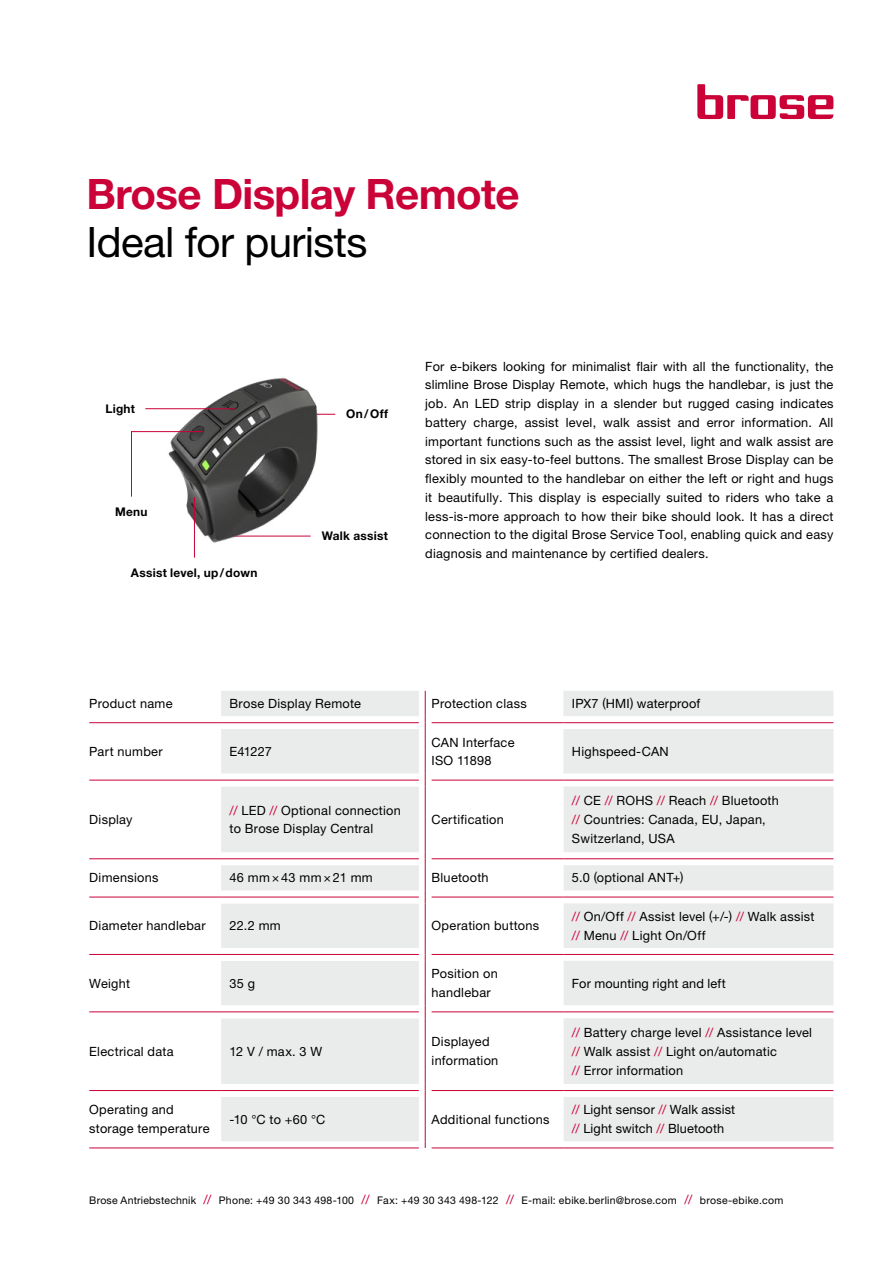
<style>
.page{position:relative;width:893px;height:1263px;background:#fff}
.page>*{position:absolute;margin:0;border:0;box-sizing:border-box;transform-origin:0 0}
.t1{font:700 42px/48px "Helvetica Neue LT Pro";letter-spacing:-.015em;color:#ca0237}
.Fliesstext{font:12.75px/18.8px "Helvetica Neue LT Pro";letter-spacing:.02em;color:#000}
.Fliesstext-2{font:700 12px "Helvetica Neue LT Pro";letter-spacing:.025em;color:#000}
.t2{font:10.5px "Helvetica Neue LT Pro";letter-spacing:.025em;color:#000}
.s1{font-weight:400;color:#000}
.s2{color:#ca0237}
.s3{font-size:12.75px;color:#ca0237}
</style>
<div class="page">
<svg style="left:697px;top:84px;width:136px;height:35px"></svg>
<svg style="left:221px;top:691px;width:612px;height:25px;fill:#eaebeb"></svg>
<svg style="left:89px;top:716px;width:744px;height:432px;fill:#efebeb"></svg>
<hr style="left:89px;top:780px;width:132px;height:1px;background:#ca0237">
<hr style="left:221px;top:780px;width:198px;height:1px;background:#ca0237">
<hr style="left:89px;top:858px;width:132px;height:1px;background:#ca0237">
<hr style="left:221px;top:858px;width:198px;height:1px;background:#ca0237">
<hr style="left:89px;top:897px;width:132px;height:1px;background:#ca0237">
<hr style="left:221px;top:897px;width:198px;height:1px;background:#ca0237">
<hr style="left:89px;top:954px;width:132px;height:1px;background:#ca0237">
<hr style="left:221px;top:954px;width:198px;height:1px;background:#ca0237">
<hr style="left:432px;top:722px;width:131px;height:1px;background:#ca0237">
<hr style="left:432px;top:780px;width:131px;height:1px;background:#ca0237">
<hr style="left:432px;top:858px;width:131px;height:1px;background:#ca0237">
<hr style="left:89px;top:1011px;width:132px;height:1px;background:#ca0237">
<hr style="left:221px;top:1011px;width:198px;height:1px;background:#ca0237">
<hr style="left:89px;top:1090px;width:132px;height:1px;background:#ca0237">
<hr style="left:221px;top:1090px;width:198px;height:1px;background:#ca0237">
<hr style="left:89px;top:1148px;width:132px;height:1px;background:#ca0237">
<hr style="left:221px;top:1148px;width:198px;height:1px;background:#ca0237">
<hr style="left:432px;top:1148px;width:131px;height:1px;background:#ca0237">
<hr style="left:563px;top:1148px;width:270px;height:1px;background:#ca0237">
<hr style="left:89px;top:722px;width:132px;height:1px;background:#ca0237">
<hr style="left:221px;top:722px;width:198px;height:1px;background:#ca0237">
<hr style="left:563px;top:722px;width:270px;height:1px;background:#ca0237">
<hr style="left:563px;top:780px;width:270px;height:1px;background:#ca0237">
<hr style="left:563px;top:858px;width:270px;height:1px;background:#ca0237">
<hr style="left:432px;top:897px;width:131px;height:1px;background:#ca0237">
<hr style="left:563px;top:897px;width:270px;height:1px;background:#ca0237">
<hr style="left:432px;top:954px;width:131px;height:1px;background:#ca0237">
<hr style="left:563px;top:954px;width:270px;height:1px;background:#ca0237">
<hr style="left:432px;top:1011px;width:131px;height:1px;background:#ca0237">
<hr style="left:563px;top:1011px;width:270px;height:1px;background:#ca0237">
<hr style="left:432px;top:1090px;width:131px;height:1px;background:#ca0237">
<hr style="left:563px;top:1090px;width:270px;height:1px;background:#ca0237">
<svg style="left:425px;top:691px;width:1px;height:38px"></svg>
<hr style="left:425px;top:729px;width:1px;height:45px;background:#ca0237">
<svg style="left:425px;top:774px;width:1px;height:12px"></svg>
<hr style="left:425px;top:786px;width:1px;height:66px;background:#ca0237">
<svg style="left:425px;top:852px;width:1px;height:51px"></svg>
<hr style="left:425px;top:903px;width:1px;height:45px;background:#ca0237">
<svg style="left:425px;top:948px;width:1px;height:13px"></svg>
<hr style="left:425px;top:961px;width:1px;height:44px;background:#ca0237">
<svg style="left:425px;top:1005px;width:1px;height:13px"></svg>
<hr style="left:425px;top:1018px;width:1px;height:66px;background:#ca0237">
<svg style="left:425px;top:1084px;width:1px;height:13px"></svg>
<hr style="left:425px;top:1097px;width:1px;height:44px;background:#ca0237">
<img style="left:145px;top:378px;width:191px;height:179px">
<hr style="left:145px;top:408px;width:90px;height:1px;background:#ca0237">
<svg style="left:131px;top:431px;width:72px;height:66px"></svg>
<hr style="left:194px;top:497px;width:1px;height:61px;background:#ca0237">
<p class="t1" style="left:87px;top:168px;width:434px">Brose Display Remote<br><span class="s1">Ideal for purists</span></p>
<p class="Fliesstext-2" style="left:105px;top:401px;width:31px">Light</p>
<p class="Fliesstext-2" style="left:346px;top:406px;width:44px">On/Off</p>
<p class="Fliesstext-2" style="left:115px;top:504px;width:34px">Menu</p>
<p class="Fliesstext-2" style="left:131px;top:566px;width:128px">Assist level, up/down</p>
<p class="Fliesstext-2" style="left:322px;top:528px;width:68px">Walk assist</p>
<p class="Fliesstext" style="left:425px;top:356px;width:410px;text-align:justify">For e-bikers looking for minimalist flair with all the functionality, the slimline Brose Display Remote, which hugs the handlebar, is just the job. An LED strip display in a slender but rugged casing indicates battery charge, assist level, walk assist and error information. All important functions such as the assist level, light and walk assist are stored in six easy-to-feel buttons. The smallest Brose Display can be flexibly mounted to the handlebar on either the left or right and hugs it beautifully. This display is especially suited to riders who take a less-is-more approach to how their bike should look. It has a direct connection to the digital Brose Service Tool, enabling quick and easy diagnosis and maintenance by certified dealers.</p>
<p class="Fliesstext" style="left:89px;top:694px;width:85px">Product name</p>
<p class="Fliesstext" style="left:230px;top:694px;width:133px">Brose Display Remote</p>
<p class="Fliesstext" style="left:432px;top:694px;width:97px">Protection class</p>
<p class="Fliesstext" style="left:572px;top:694px;width:130px">IPX7 (HMI) waterproof</p>
<p class="Fliesstext" style="left:89px;top:742px;width:75px">Part number</p>
<p class="Fliesstext" style="left:230px;top:742px;width:44px">E41227</p>
<p class="Fliesstext" style="left:432px;top:732px;width:85px">CAN Interface<br>ISO 11898</p>
<p class="Fliesstext" style="left:572px;top:742px;width:98px">Highspeed-CAN</p>
<p class="Fliesstext" style="left:89px;top:810px;width:45px">Display</p>
<p class="Fliesstext" style="left:230px;top:800px;width:173px"><span class="s2">//</span> LED <span class="s2">//</span> Optional connection to Brose Display Central</p>
<p class="Fliesstext" style="left:432px;top:810px;width:74px">Certification</p>
<p class="Fliesstext" style="left:572px;top:791px;width:208px"><span class="s2">//</span> CE <span class="s2">//</span> ROHS <span class="s2">//</span> Reach <span class="s2">//</span> Bluetooth <span class="s2">//</span> Countries: Canada, EU, Japan,<br>Switzerland, USA</p>
<p class="Fliesstext" style="left:89px;top:868px;width:71px">Dimensions</p>
<p class="Fliesstext" style="left:230px;top:868px;width:145px">46 mm ×43 mm ×21 mm</p>
<p class="Fliesstext" style="left:432px;top:868px;width:59px">Bluetooth</p>
<p class="Fliesstext" style="left:572px;top:868px;width:113px">5.0 (optional ANT+)</p>
<p class="Fliesstext" style="left:89px;top:916px;width:118px">Diameter handlebar</p>
<p class="Fliesstext" style="left:230px;top:916px;width:53px">22.2 mm</p>
<p class="Fliesstext" style="left:432px;top:916px;width:109px">Operation buttons</p>
<p class="Fliesstext" style="left:572px;top:907px;width:244px"><span class="s2">//</span> On/Off <span class="s2">//</span> Assist level (+/-) <span class="s2">//</span> Walk assist <span class="s2">//</span> Menu <span class="s2">//</span> Light On/Off</p>
<p class="Fliesstext" style="left:89px;top:974px;width:42px">Weight</p>
<p class="Fliesstext" style="left:230px;top:974px;width:27px">35 g</p>
<p class="Fliesstext" style="left:432px;top:964px;width:68px">Position on handlebar</p>
<p class="Fliesstext" style="left:572px;top:974px;width:155px">For mounting right and left</p>
<p class="Fliesstext" style="left:89px;top:1042px;width:86px">Electrical data</p>
<p class="Fliesstext" style="left:230px;top:1042px;width:94px">12 V / max. 3 W</p>
<p class="Fliesstext" style="left:432px;top:1032px;width:68px">Displayed information</p>
<p class="Fliesstext" style="left:572px;top:1023px;width:242px"><span class="s2">//</span> Battery charge level <span class="s2">//</span> Assistance level</p>
<p class="Fliesstext" style="left:572px;top:1042px;width:207px"><span class="s2">//</span> Walk assist <span class="s2">//</span> Light on/automatic <span class="s2">//</span> Error information</p>
<p class="Fliesstext" style="left:89px;top:1100px;width:122px">Operating and storage temperature</p>
<p class="Fliesstext" style="left:230px;top:1110px;width:97px">-10 °C to +60 °C</p>
<p class="Fliesstext" style="left:432px;top:1110px;width:119px">Additional functions</p>
<p class="Fliesstext" style="left:572px;top:1100px;width:165px"><span class="s2">//</span> Light sensor <span class="s2">//</span> Walk assist <span class="s2">//</span> Light switch <span class="s2">//</span> Bluetooth</p>
<p class="t2" style="left:89px;top:1193px;width:695px">Brose Antriebstechnik <span class="s3">//</span> Phone: +49 30 343 498-100 <span class="s3">//</span> Fax: +49 30 343 498-122 <span class="s3">//</span> E-mail: ebike.berlin@brose.com <span class="s3">//</span> brose-ebike.com</p>
</div>
